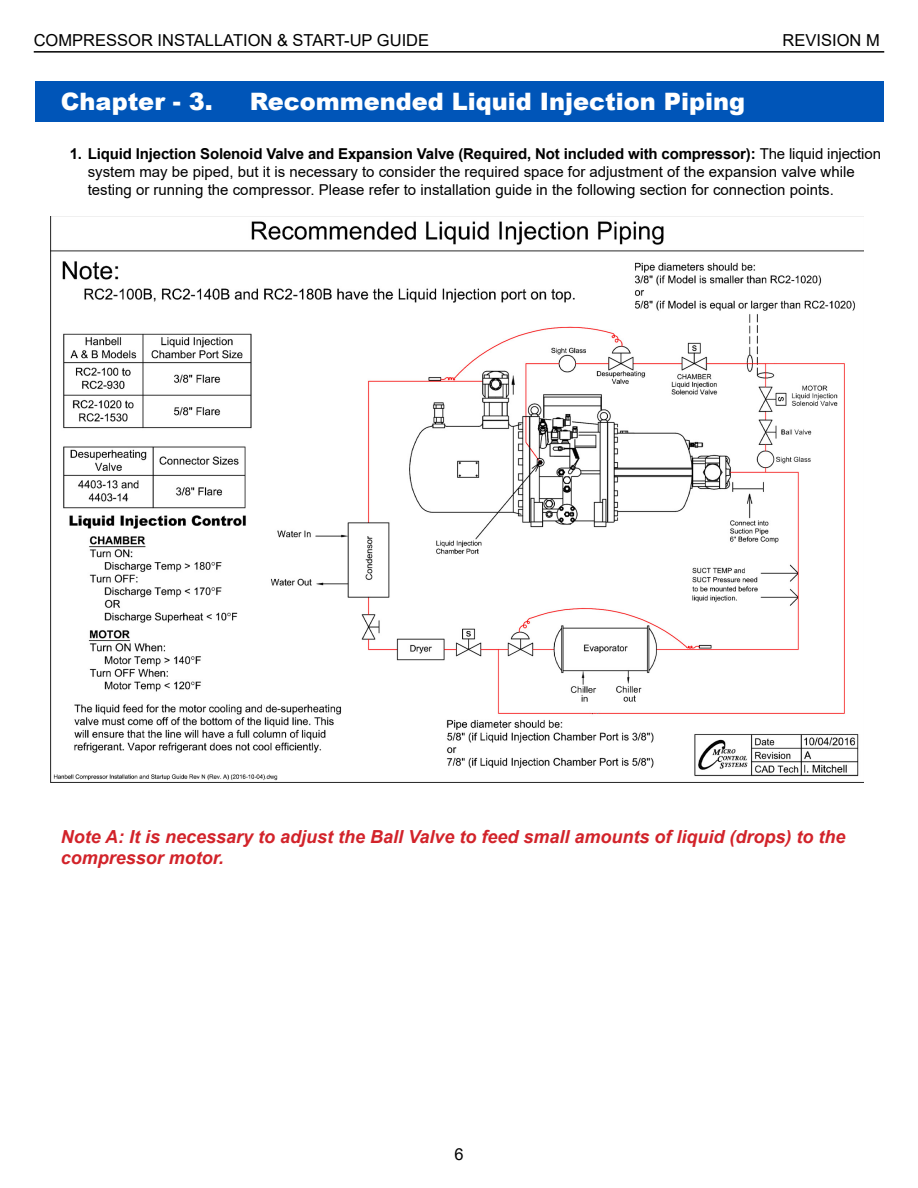
<style>
.page{position:relative;width:918px;height:1188px;background:#fff}
.page>*{position:absolute;margin:0;border:0;box-sizing:border-box;transform-origin:0 0}
.t1{font:900 24px "Arial";color:#fff}
.t2{font:italic 700 18px/21.6px "Arial";color:#d2232a}
.t3{font:16.5px "Arial";color:#000}
.t4{font:15px/18px "Arial";color:#000}
.s1{font-weight:700}
</style>
<div class="page">
<hr style="left:34px;top:51px;width:850px;height:2px;background:#000">
<img style="left:50px;top:216px;width:814px;height:566px">
<div style="left:35px;top:81px;width:849px;height:41px;background:#0055b8"></div>
<p class="t3" style="left:34px;top:29px;width:397px">COMPRESSOR INSTALLATION &amp; START-UP GUIDE</p>
<p class="t3" style="left:783px;top:29px;width:99px">REVISION M</p>
<h1 class="t1" style="left:61px;top:84px;width:154px">Chapter - 3.</h1>
<h1 class="t1" style="left:250px;top:84px;width:497px">Recommended Liquid Injection Piping</h1>
<p class="t4" style="left:88px;top:145px;width:795px;text-indent:-18px"><span class="s1">1. Liquid Injection Solenoid Valve and Expansion Valve (Required, Not included with compressor):</span> The liquid injection system may be piped, but it is necessary to consider the required space for adjustment of the expansion valve while testing or running the compressor. Please refer to installation guide in the following section for connection points.</p>
<p class="t2" style="left:61px;top:826px;width:786px">Note A: It is necessary to adjust the Ball Valve to feed small amounts of liquid (drops) to the compressor motor.</p>
<p class="t3" style="left:455px;top:1142px;width:11px">6</p>
</div>
